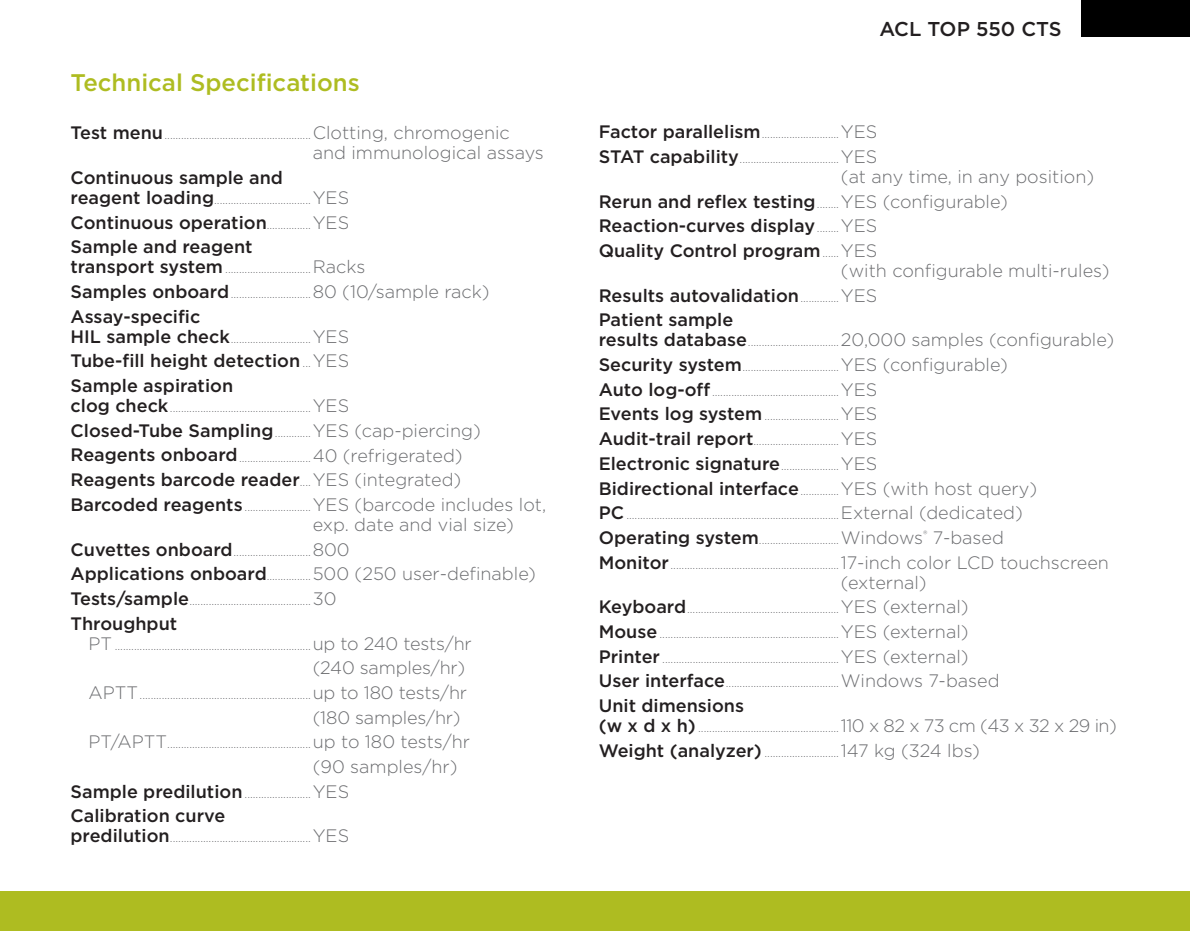
<style>
.page{position:relative;width:1190px;height:931px;background:#fff}
.page>*{position:absolute;margin:0;border:0;box-sizing:border-box;transform-origin:0 0}
.t1{font:500 24px "Gotham";color:#aebc21}
.t2{font:500 20px "Gotham";color:#231f20}
.t3{font:500 18px/24.6px "Gotham";color:#231f20}
.t4{font:300 18px "Gotham";color:#6c6d70}
.t5{font:300 12px/24.6px "Gotham";color:#6c6d70}
.s1{font-weight:500;font-size:18px;color:#231f20}
.s2{font-size:18px}
.s3{font-weight:300;font-size:12px;color:#6c6d70}
.s4{font-weight:300;color:#6c6d70}
.s5{font-weight:500;color:#231f20}
.s6{font-size:12px}
</style>
<div class="page">
<div style="left:1081px;top:0;width:108px;height:36px;background:#000"></div>
<div style="left:0;top:890px;width:1189px;height:41px;background:#aebc21"></div>
<h1 class="t1" style="left:71px;top:67px;width:290px">Technical Specifications</h1>
<p class="t5" style="left:71px;top:122px;width:441px"><span class="s1">Test menu</span>..................................................... <span class="s2">Clotting, chromogenic</span></p>
<h3 class="t4" style="left:313px;top:141px;width:232px">and immunological assays</h3>
<h3 class="t3" style="left:71px;top:165px;width:214px">Continuous sample and</h3>
<p class="t5" style="left:71px;top:187px;width:280px"><span class="s1">reagent loading</span>................................... <span class="s2">YES</span></p>
<h3 class="t3" style="left:71px;top:210px;width:280px">Continuous operation<span class="s3">................</span> <span class="s4">YES<br></span>Sample and reagent</h3>
<p class="t5" style="left:71px;top:256px;width:420px"><span class="s1">transport system</span> ............................... <span class="s2">Racks<br></span><span class="s1">Samples onboard</span>............................. <span class="s2">80 (10/sample rack)</span></p>
<h3 class="t3" style="left:71px;top:304px;width:131px">Assay-specific</h3>
<p class="t5" style="left:71px;top:326px;width:280px"><span class="s1">HIL sample check</span>............................. <span class="s2">YES</span></p>
<h3 class="t3" style="left:71px;top:348px;width:280px">Tube-fill height detection <span class="s3">...</span> <span class="s4">YES<br></span>Sample aspiration</h3>
<p class="t5" style="left:71px;top:395px;width:280px"><span class="s1">clog check</span>................................................... <span class="s2">YES</span></p>
<h3 class="t3" style="left:71px;top:418px;width:411px">Closed-Tube Sampling<span class="s3">.............</span> <span class="s4">YES (cap-piercing)</span></h3>
<p class="t5" style="left:71px;top:444px;width:393px"><span class="s1">Reagents onboard</span>.......................... <span class="s2">40 (refrigerated)</span></p>
<h3 class="t3" style="left:71px;top:467px;width:392px">Reagents barcode reader<span class="s3">....</span> <span class="s4">YES (integrated)</span></h3>
<p class="t5" style="left:71px;top:494px;width:477px"><span class="s1">Barcoded reagents</span> ........................ <span class="s2">YES (barcode includes lot,</span></p>
<h3 class="t4" style="left:313px;top:513px;width:203px">exp. date and vial size)</h3>
<p class="t5" style="left:71px;top:538px;width:280px"><span class="s1">Cuvettes onboard</span>............................ <span class="s2">800</span></p>
<h3 class="t4" style="left:71px;top:562px;width:467px"><span class="s5">Applications onboard</span><span class="s6">................</span> 500 (250 user-definable)</h3>
<p class="t5" style="left:71px;top:588px;width:267px"><span class="s1">Tests/sample</span>............................................ <span class="s2">30</span></p>
<h3 class="t3" style="left:71px;top:611px;width:108px">Throughput</h3>
<p class="t5" style="left:89px;top:633px;width:384px"><span class="s2">PT</span> ....................................................................... <span class="s2">up to 240 tests/hr</span></p>
<h3 class="t4" style="left:313px;top:656px;width:154px">(240 samples/hr)</h3>
<p class="t5" style="left:89px;top:682px;width:380px"><span class="s2">APTT</span>.............................................................. <span class="s2">up to 180 tests/hr</span></p>
<h3 class="t4" style="left:313px;top:706px;width:149px">(180 samples/hr)</h3>
<p class="t5" style="left:89px;top:731px;width:383px"><span class="s2">PT/APTT</span>.................................................... <span class="s2">up to 180 tests/hr</span></p>
<h3 class="t4" style="left:313px;top:755px;width:146px">(90 samples/hr)</h3>
<p class="t5" style="left:71px;top:781px;width:280px"><span class="s1">Sample predilution</span> ........................ <span class="s2">YES</span></p>
<h3 class="t3" style="left:71px;top:803px;width:156px">Calibration curve</h3>
<p class="t5" style="left:71px;top:825px;width:280px"><span class="s1">predilution</span>................................................... <span class="s2">YES</span></p>
<h2 class="t2" style="left:879px;top:16px;width:184px">ACL TOP 550 CTS</h2>
<p class="t5" style="left:598px;top:121px;width:280px"><span class="s1">Factor parallelism</span>............................ <span class="s2">YES<br></span><span class="s1">STAT capability</span>.................................... <span class="s2">YES</span></p>
<h3 class="t3" style="left:598px;top:164px;width:497px;text-indent:242px"><span class="s4">(at any time, in any position)<br></span>Rerun and reflex testing<span class="s3">........</span> <span class="s4">YES (configurable)<br></span>Reaction-curves display <span class="s3">........</span> <span class="s4">YES<br></span>Quality Control program <span class="s3">......</span> <span class="s4">YES</span></h3>
<h3 class="t3" style="left:598px;top:258px;width:512px;text-indent:242px"><span class="s4">(with configurable multi-rules)<br></span>Results autovalidation<span class="s3">..............</span> <span class="s4">YES<br></span>Patient sample</h3>
<p class="t5" style="left:598px;top:329px;width:516px"><span class="s1">results database</span>................................. <span class="s2">20,000 samples (configurable)<br></span><span class="s1">Security system</span>................................... <span class="s2">YES (configurable)<br></span><span class="s1">Auto log-off</span>.............................................. <span class="s2">YES<br></span><span class="s1">Events log system</span> ........................... <span class="s2">YES<br></span><span class="s1">Audit-trail report</span>............................... <span class="s2">YES<br></span><span class="s1">Electronic signature</span>..................... <span class="s2">YES</span></p>
<h3 class="t3" style="left:598px;top:475px;width:440px">Bidirectional interface<span class="s3">..............</span> <span class="s4">YES (with host query)</span></h3>
<p class="t5" style="left:598px;top:502px;width:511px"><span class="s1">PC</span> ............................................................................. <span class="s2">External (dedicated)<br></span><span class="s1">Operating system</span>............................. <span class="s2">Windows</span><sup>®</sup> <span class="s2">7-based<br></span><span class="s1">Monitor</span>............................................................. <span class="s2">17-inch color LCD touchscreen</span></p>
<h3 class="t4" style="left:840px;top:571px;width:87px">(external)</h3>
<p class="t5" style="left:598px;top:596px;width:402px"><span class="s1">Keyboard</span>....................................................... <span class="s2">YES (external)<br></span><span class="s1">Mouse</span> ................................................................. <span class="s2">YES (external)<br></span><span class="s1">Printer</span> ................................................................ <span class="s2">YES (external)<br></span><span class="s1">User interface</span>......................................... <span class="s2">Windows 7-based</span></p>
<h3 class="t3" style="left:598px;top:693px;width:147px">Unit dimensions</h3>
<p class="t5" style="left:598px;top:715px;width:519px"><span class="s1">(w x d x h)</span> ................................................... <span class="s2">110 x 82 x 73 cm (43 x 32 x 29 in)<br></span><span class="s1">Weight (analyzer)</span> ........................... <span class="s2">147 kg (324 lbs)</span></p>
</div>
